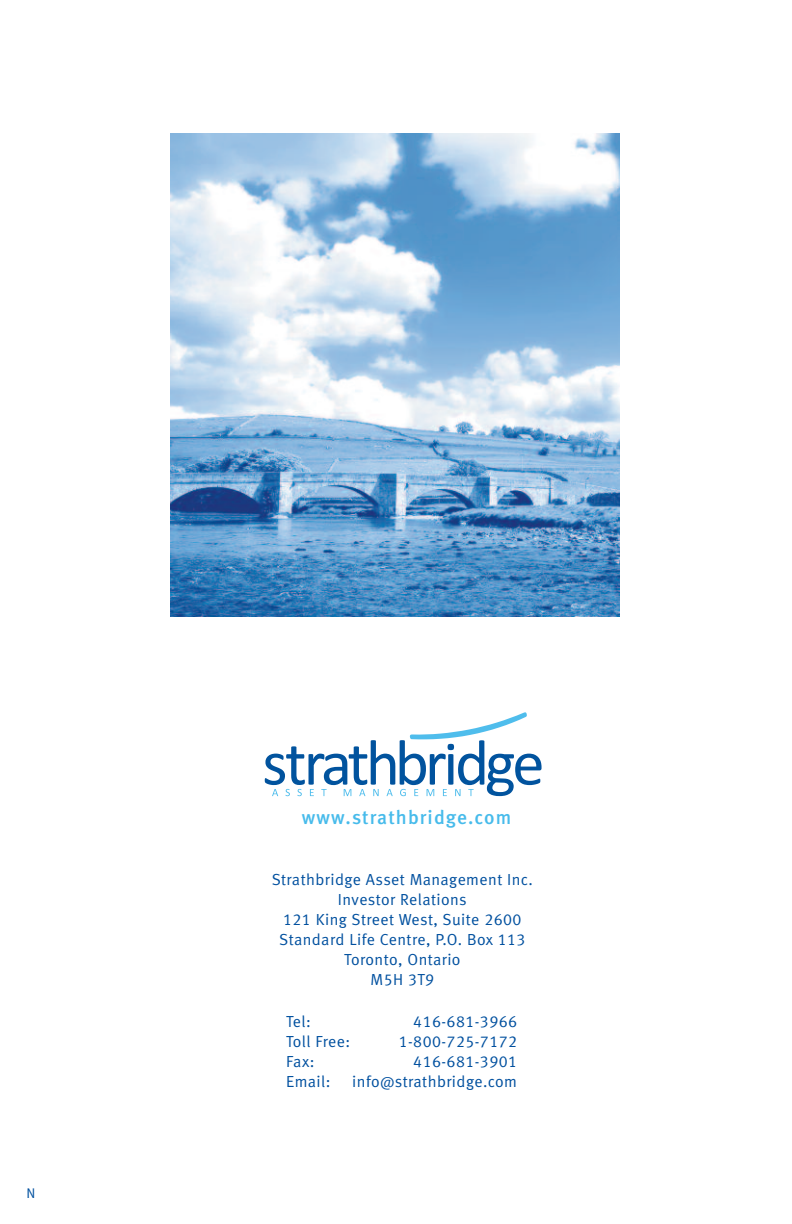
<style>
.page{position:relative;width:792px;height:1224px;background:#fff}
.page>*{position:absolute;margin:0;border:0;box-sizing:border-box;transform-origin:0 0}
.t1{font:500 19.4px "Meta";letter-spacing:.055em;color:#47bbeb}
.t2{font:16px/20px "Meta Normal LF";letter-spacing:.03em;color:#01509f;text-align:center}
.t3{font:14px "Meta Normal LF";color:#01509f}
</style>
<div class="page">
<svg style="left:265px;top:712px;width:277px;height:84px"></svg>
<img style="left:171px;top:134px;width:449px;height:483px">
<p class="t3" style="left:26px;top:1189px;width:10px">N</p>
<p class="t1" style="left:302px;top:811px;width:211px">www.strathbridge.com</p>
<p class="t2" style="left:272px;top:871px;width:263px">Strathbridge Asset Management Inc.<br>Investor Relations<br>121 King Street West, Suite 2600<br>Standard Life Centre, P.O. Box 113<br>Toronto, Ontario<br>M5H 3T9</p>
<p class="t2" style="left:286px;top:1013px;width:26px">Tel:</p>
<p class="t2" style="left:413px;top:1013px;width:105px">416-681-3966</p>
<p class="t2" style="left:286px;top:1033px;width:65px">Toll Free:</p>
<p class="t2" style="left:399px;top:1033px;width:120px">1-800-725-7172</p>
<p class="t2" style="left:286px;top:1053px;width:30px">Fax:</p>
<p class="t2" style="left:413px;top:1053px;width:105px">416-681-3901</p>
<p class="t2" style="left:286px;top:1073px;width:46px">Email:</p>
<p class="t2" style="left:352px;top:1073px;width:166px">info@strathbridge.com</p>
</div>
